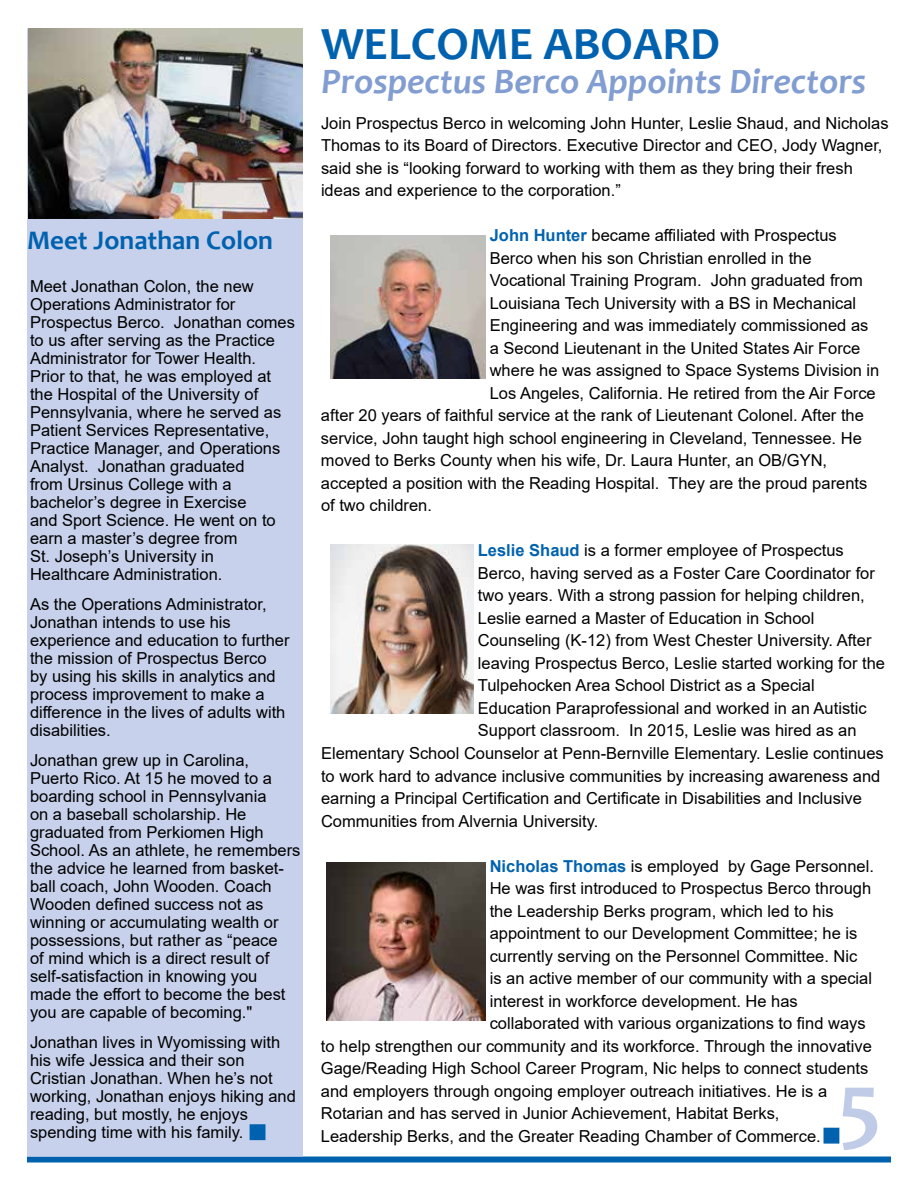
<style>
.page{position:relative;width:918px;height:1188px;background:#fff}
.page>*{position:absolute;margin:0;border:0;box-sizing:border-box;transform-origin:0 0}
.t1{font:700 90px "Candara";color:#c0cbe8}
.t2{font:700 46.5px "Candara";color:#0062af}
.t3{font:italic 700 36px "Candara";color:#819dd1}
.t4{font:700 27px "Candara";color:#0062af}
.t5{font:16.5px/18px "Arial";color:#000}
.s1{font-weight:700;color:#0062af}
</style>
<div class="page">
<div style="left:27px;top:1156px;width:864px;height:6px;background:#0062af"></div>
<div style="left:27px;top:28px;width:276px;height:1128px;background:#c7d1eb"></div>
<div style="left:250px;top:1124px;width:16px;height:16px;background:#0062af;border:2px solid #0062af"></div>
<img style="left:331px;top:544px;width:142px;height:170px">
<img style="left:327px;top:862px;width:158px;height:158px">
<img style="left:331px;top:236px;width:154px;height:143px">
<img style="left:28px;top:28px;width:275px;height:190px">
<div style="left:824px;top:1128px;width:15px;height:16px;background:#0062af"></div>
<h3 class="t4" style="left:27px;top:223px;width:248px">Meet Jonathan Colon</h3>
<p class="t5" style="left:30px;top:277px;width:267px">Meet Jonathan Colon, the new<br>Operations Administrator for<br>Prospectus Berco. Jonathan comes to us after serving as the Practice<br>Administrator for Tower Health.<br>Prior to that, he was employed at the Hospital of the University of<br>Pennsylvania, where he served as<br>Patient Services Representative,<br>Practice Manager, and Operations<br>Analyst. Jonathan graduated<br>from Ursinus College with a bachelor’s degree in Exercise<br>and Sport Science. He went on to earn a master’s degree from<br>St. Joseph’s University in<br>Healthcare Administration.</p>
<p class="t5" style="left:30px;top:595px;width:261px">As the Operations Administrator,<br>Jonathan intends to use his experience and education to further the mission of Prospectus Berco<br>by using his skills in analytics and process improvement to make a difference in the lives of adults with disabilities.</p>
<p class="t5" style="left:30px;top:751px;width:272px">Jonathan grew up in Carolina,<br>Puerto Rico. At 15 he moved to a boarding school in Pennsylvania<br>on a baseball scholarship. He graduated from Perkiomen High<br>School. As an athlete, he remembers the advice he learned from basket&shy;ball coach, John Wooden. Coach<br>Wooden defined success not as winning or accumulating wealth or possessions, but rather as “peace<br>of mind which is a direct result of self-satisfaction in knowing you made the effort to become the best you are capable of becoming."</p>
<p class="t5" style="left:30px;top:1033px;width:267px">Jonathan lives in Wyomissing with his wife Jessica and their son<br>Cristian Jonathan. When he’s not working, Jonathan enjoys hiking and reading, but mostly, he enjoys spending time with his family.</p>
<h2 class="t2" style="left:321px;top:15px;width:401px">WELCOME ABOARD</h2>
<h3 class="t3" style="left:321px;top:59px;width:546px">Prospectus Berco Appoints Directors</h3>
<p class="t5" style="left:321px;top:112px;width:569px;line-height:22.5px">Join Prospectus Berco in welcoming John Hunter, Leslie Shaud, and Nicholas Thomas to its Board of Directors. Executive Director and CEO, Jody Wagner, said she is “looking forward to working with them as they bring their fresh ideas and experience to the corporation.”</p>
<p class="t5" style="left:490px;top:226px;width:349px"><span class="s1">John Hunter</span> became affiliated with Prospectus</p>
<p class="t5" style="left:490px;top:249px;width:323px">Berco when his son Christian enrolled in the</p>
<p class="t5" style="left:490px;top:271px;width:375px">Vocational Training Program. John graduated from</p>
<p class="t5" style="left:490px;top:294px;width:368px">Louisiana Tech University with a BS in Mechanical</p>
<p class="t5" style="left:490px;top:317px;width:380px">Engineering and was immediately commissioned as</p>
<p class="t5" style="left:490px;top:339px;width:372px">a Second Lieutenant in the United States Air Force</p>
<p class="t5" style="left:490px;top:362px;width:391px">where he was assigned to Space Systems Division in</p>
<p class="t5" style="left:490px;top:384px;width:388px">Los Angeles, California. He retired from the Air Force</p>
<p class="t5" style="left:321px;top:407px;width:544px">after 20 years of faithful service at the rank of Lieutenant Colonel. After the</p>
<p class="t5" style="left:321px;top:429px;width:542px">service, John taught high school engineering in Cleveland, Tennessee. He</p>
<p class="t5" style="left:321px;top:452px;width:508px">moved to Berks County when his wife, Dr. Laura Hunter, an OB/GYN,</p>
<p class="t5" style="left:321px;top:474px;width:548px">accepted a position with the Reading Hospital. They are the proud parents</p>
<p class="t5" style="left:321px;top:497px;width:112px">of two children.</p>
<p class="t5" style="left:478px;top:542px;width:367px"><span class="s1">Leslie Shaud</span> is a former employee of Prospectus</p>
<p class="t5" style="left:478px;top:564px;width:399px">Berco, having served as a Foster Care Coordinator for</p>
<p class="t5" style="left:478px;top:587px;width:388px">two years. With a strong passion for helping children,</p>
<p class="t5" style="left:478px;top:609px;width:338px">Leslie earned a Master of Education in School</p>
<p class="t5" style="left:478px;top:632px;width:395px">Counseling (K-12) from West Chester University. After</p>
<p class="t5" style="left:478px;top:654px;width:409px">leaving Prospectus Berco, Leslie started working for the</p>
<p class="t5" style="left:478px;top:677px;width:338px">Tulpehocken Area School District as a Special</p>
<p class="t5" style="left:478px;top:699px;width:390px">Education Paraprofessional and worked in an Autistic</p>
<p class="t5" style="left:478px;top:722px;width:380px">Support classroom. In 2015, Leslie was hired as an</p>
<p class="t5" style="left:321px;top:744px;width:564px">Elementary School Counselor at Penn-Bernville Elementary. Leslie continues</p>
<p class="t5" style="left:321px;top:767px;width:561px">to work hard to advance inclusive communities by increasing awareness and</p>
<p class="t5" style="left:321px;top:789px;width:543px">earning a Principal Certification and Certificate in Disabilities and Inclusive</p>
<p class="t5" style="left:321px;top:812px;width:279px">Communities from Alvernia University.</p>
<p class="t5" style="left:490px;top:857px;width:386px"><span class="s1">Nicholas Thomas</span> is employed by Gage Personnel.</p>
<p class="t5" style="left:490px;top:879px;width:383px">He was first introduced to Prospectus Berco through</p>
<p class="t5" style="left:490px;top:902px;width:345px">the Leadership Berks program, which led to his</p>
<p class="t5" style="left:490px;top:924px;width:369px">appointment to our Development Committee; he is</p>
<p class="t5" style="left:490px;top:947px;width:369px">currently serving on the Personnel Committee. Nic</p>
<p class="t5" style="left:490px;top:969px;width:384px">is an active member of our community with a special</p>
<p class="t5" style="left:490px;top:992px;width:310px">interest in workforce development. He has</p>
<p class="t5" style="left:490px;top:1014px;width:377px">collaborated with various organizations to find ways</p>
<p class="t5" style="left:321px;top:1037px;width:552px">to help strengthen our community and its workforce. Through the innovative</p>
<p class="t5" style="left:321px;top:1059px;width:549px">Gage/Reading High School Career Program, Nic helps to connect students</p>
<p class="t5" style="left:321px;top:1082px;width:508px">and employers through ongoing employer outreach initiatives. He is a</p>
<p class="t5" style="left:321px;top:1104px;width:460px">Rotarian and has served in Junior Achievement, Habitat Berks,</p>
<p class="t5" style="left:321px;top:1127px;width:501px">Leadership Berks, and the Greater Reading Chamber of Commerce.</p>
<h1 class="t1" style="left:839px;top:1048px;width:44px">5</h1>
</div>
